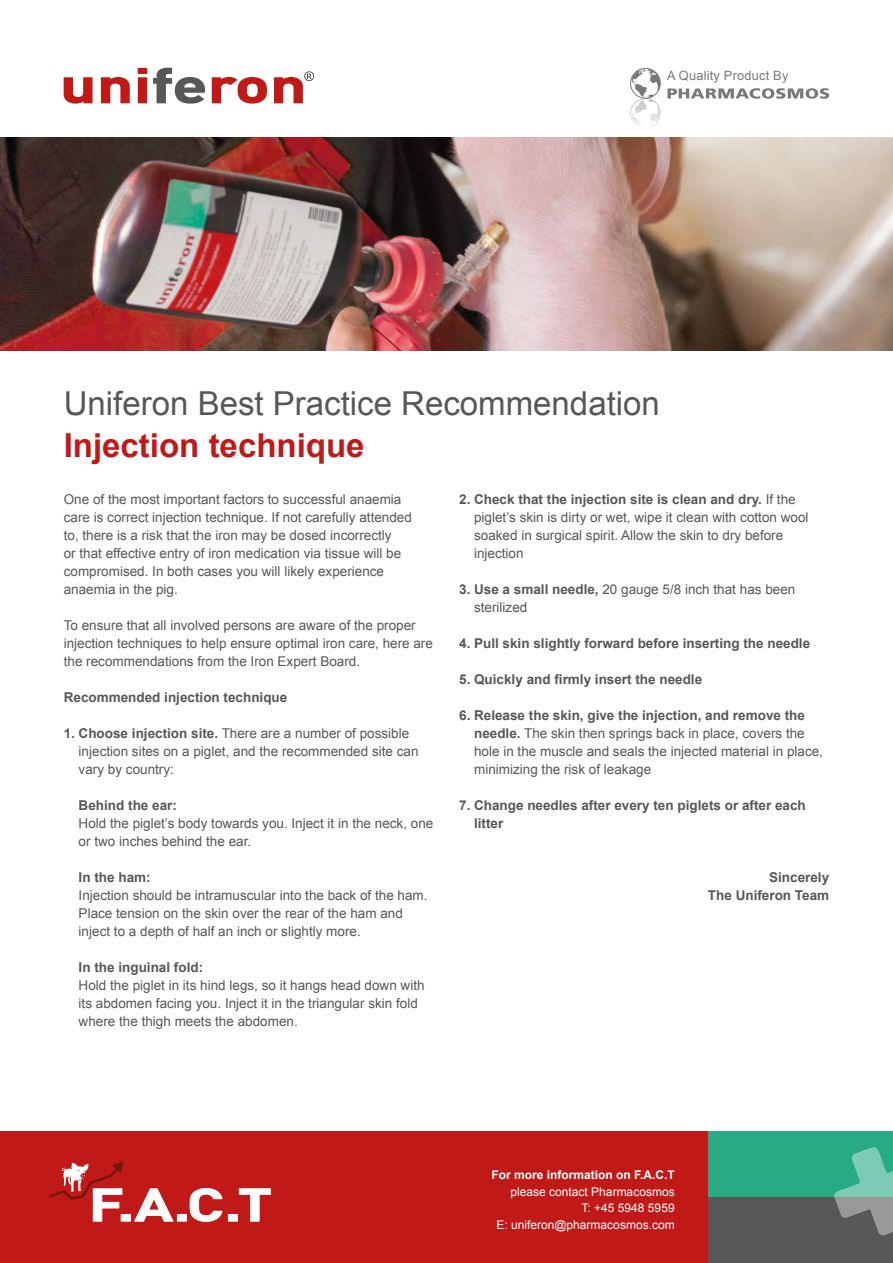
<style>
.page{position:relative;width:893px;height:1263px;background:#fff}
.page>*{position:absolute;margin:0;border:0;box-sizing:border-box;transform-origin:0 0}
.t1{font:700 45.6px "DIN Pro";color:#fff;scale:1.34 1}
.t2{font:33px "Arial";color:#585757}
.t3{font:700 33px "Arial";color:#c11818}
.t4{font:13.5px/18px "Arial";color:#585757}
.t5{font:700 13.5px/18px "Arial";color:#585757}
.t6{font:12.9px "Arial";letter-spacing:.015em;color:#585757}
.t7{font:12px/16.5px "Arial";color:#fff;text-align:right}
.t8{font:700 12px "Arial";color:#fff}
.s1{font-weight:700}
</style>
<div class="page">
<svg style="left:64px;top:68px;width:83px;height:36px"></svg>
<svg style="left:153px;top:68px;width:52px;height:36px"></svg>
<svg style="left:212px;top:71px;width:102px;height:33px"></svg>
<svg style="left:667px;top:88px;width:162px;height:11px"></svg>
<div style="left:630px;top:68px;width:31px;height:31px;border:1px solid #585757;border-radius:50%"></div>
<svg style="left:632px;top:69px;width:28px;height:56px"></svg>
<div style="left:630px;top:98px;width:31px;height:31px;border:1px solid #585757;border-radius:50%"></div>
<div style="left:0;top:1131px;width:893px;height:132px;background:#c11818"></div>
<div style="left:708px;top:1197px;width:185px;height:66px;background:#585757"></div>
<div style="left:708px;top:1131px;width:185px;height:66px;background:#28aa83"></div>
<div style="left:121px;top:1214px;width:10px;height:8px;border:1px solid #fff"></div>
<svg style="left:134px;top:1188px;width:40px;height:34px"></svg>
<div style="left:177px;top:1214px;width:10px;height:8px;border:1px solid #fff"></div>
<svg style="left:189px;top:1188px;width:34px;height:34px"></svg>
<div style="left:228px;top:1214px;width:10px;height:8px;border:1px solid #fff"></div>
<svg style="left:238px;top:1188px;width:33px;height:34px"></svg>
<svg style="left:49px;top:1162px;width:77px;height:60px"></svg>
<svg style="left:834px;top:1147px;width:59px;height:89px"></svg>
<img style="left:0;top:138px;width:893px;height:212px">
<p class="t6" style="left:667px;top:67px;width:123px">A Quality Product By</p>
<h2 class="t2" style="left:64px;top:382px;width:598px">Uniferon Best Practice Recommendation</h2>
<h2 class="t3" style="left:64px;top:424px;width:302px">Injection technique</h2>
<p class="t4" style="left:64px;top:490px;width:350px">One of the most important factors to successful anaemia care is correct injection technique. If not carefully attended to, there is a risk that the iron may be dosed incorrectly<br>or that effective entry of iron medication via tissue will be compromised. In both cases you will likely experience anaemia in the pig.</p>
<p class="t4" style="left:64px;top:616px;width:371px">To ensure that all involved persons are aware of the proper injection techniques to help ensure optimal iron care, here are the recommendations from the Iron Expert Board.</p>
<p class="t5" style="left:64px;top:689px;width:225px">Recommended injection technique</p>
<p class="t4" style="left:79px;top:724px;width:341px;text-indent:-15px"><span class="s1">1. Choose injection site.</span> There are a number of possible injection sites on a piglet, and the recommended site can vary by country:</p>
<p class="t5" style="left:79px;top:797px;width:100px">Behind the ear:</p>
<p class="t4" style="left:79px;top:814px;width:356px">Hold the piglet’s body towards you. Inject it in the neck, one or two inches behind the ear.</p>
<p class="t5" style="left:79px;top:869px;width:74px">In the ham:</p>
<p class="t4" style="left:79px;top:886px;width:350px">Injection should be intramuscular into the back of the ham.<br>Place tension on the skin over the rear of the ham and inject to a depth of half an inch or slightly more.</p>
<p class="t5" style="left:79px;top:959px;width:126px">In the inguinal fold:</p>
<p class="t4" style="left:79px;top:976px;width:347px">Hold the piglet in its hind legs, so it hangs head down with its abdomen facing you. Inject it in the triangular skin fold where the thigh meets the abdomen.</p>
<p class="t4" style="left:474px;top:490px;width:336px;text-indent:-15px"><span class="s1">2. Check that the injection site is clean and dry.</span> If the piglet’s skin is dirty or wet, wipe it clean with cotton wool soaked in surgical spirit. Allow the skin to dry before injection</p>
<p class="t4" style="left:474px;top:580px;width:323px;text-indent:-15px"><span class="s1">3. Use a small needle,</span> 20 gauge 5/8 inch that has been sterilized</p>
<p class="t5" style="left:459px;top:635px;width:352px">4. Pull skin slightly forward before inserting the needle</p>
<p class="t5" style="left:459px;top:671px;width:244px">5. Quickly and firmly insert the needle</p>
<p class="t4" style="left:474px;top:706px;width:350px;text-indent:-15px"><span class="s1">6. Release the skin, give the injection, and remove the needle.</span> The skin then springs back in place, covers the hole in the muscle and seals the injected material in place, minimizing the risk of leakage</p>
<p class="t5" style="left:474px;top:797px;width:333px;text-indent:-15px">7. Change needles after every ten piglets or after each litter</p>
<p class="t5" style="left:708px;top:869px;width:123px;text-align:right">Sincerely<br>The Uniferon Team</p>
<h1 class="t1" style="left:88px;top:1174px;width:139px">F.A.C.T</h1>
<p class="t8" style="left:491px;top:1167px;width:185px">For more information on F.A.C.T</p>
<p class="t7" style="left:496px;top:1183px;width:180px">please contact Pharmacosmos<br>T: +45 5948 5959<br>E: uniferon@pharmacosmos.com</p>
</div>
